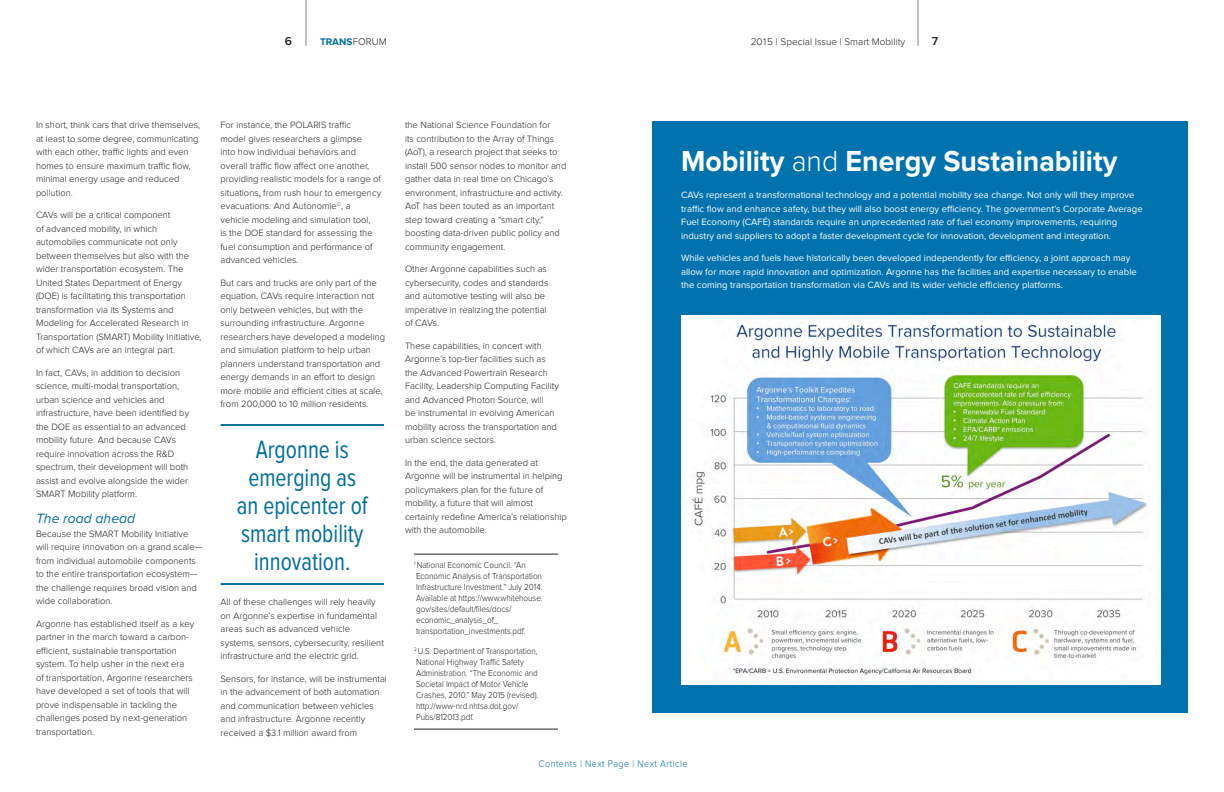
<style>
.page{position:relative;width:1224px;height:792px;background:#fff}
.page>*{position:absolute;margin:0;border:0;box-sizing:border-box;transform-origin:0 0}
.TF_body_text{font:700 30px "Proxima Nova";color:#fff;scale:.95 1}
.New_callouts{font:26px/28px "Proxima Nova Cond";color:#006f9f;text-align:center;scale:.9 1}
.headings{font:italic 14px "Proxima Nova";color:#006f9f}
.t1{font:600 12px "Proxima Nova";color:#231f20}
.t2{font:300 10px "Proxima Nova";color:#231f20}
.t3{font:300 10px "Proxima Nova";letter-spacing:.05em;color:#006f9f;scale:.9 1}
.t4{font:700 10px "Proxima Nova";color:#006f9f}
.TF_body_text-2{font:300 9.5px/13.5px "Proxima Nova";color:#231f20}
.TF_body_text-3{font:9.5px/13.5px "Proxima Nova";color:#fff}
.inside_body_text{font:300 9px/11px "Proxima Nova";color:#231f20;scale:.9 1}
.s1{font-weight:300;color:#231f20}
.s2{font-weight:300}
</style>
<div class="page">
<hr style="left:306px;top:0;width:1px;height:46px;background:#808285">
<hr style="left:918px;top:0;width:1px;height:46px;background:#808285">
<hr style="left:414px;top:554px;width:144px;height:1px;background:#231f20">
<hr style="left:414px;top:729px;width:144px;height:1px;background:#231f20">
<div style="left:652px;top:121px;width:536px;height:591px;background:#0073ae"></div>
<img style="left:681px;top:315px;width:479px;height:370px">
<hr style="left:221px;top:424px;width:163px;height:2px;background:#006f9f">
<hr style="left:221px;top:583px;width:163px;height:2px;background:#006f9f">
<p class="t1" style="left:285px;top:35px;width:9px">6</p>
<p class="t4" style="left:320px;top:37px;width:68px">TRANS<span class="s1">FORUM</span></p>
<p class="t2" style="left:751px;top:37px;width:156px">2015 | Special Issue | Smart Mobility</p>
<p class="t1" style="left:932px;top:35px;width:8px">7</p>
<p class="TF_body_text-2" style="left:36px;top:119px;width:166px">In short, think cars that drive themselves, at least to some degree, communicating with each other, traffic lights and even homes to ensure maximum traffic flow, minimal energy usage and reduced pollution.</p>
<p class="TF_body_text-2" style="left:36px;top:209px;width:167px">CAVs will be a critical component<br>of advanced mobility, in which automobiles communicate not only between themselves but also with the wider transportation ecosystem. The United States Department of Energy (DOE) is facilitating this transportation transformation via its Systems and Modeling for Accelerated Research in Transportation (SMART) Mobility Initiative, of which CAVs are an integral part.</p>
<p class="TF_body_text-2" style="left:36px;top:366px;width:155px">In fact, CAVs, in addition to decision science, multi-modal transportation, urban science and vehicles and infrastructure, have been identified by the DOE as essential to an advanced mobility future. And because CAVs require innovation across the R&amp;D spectrum, their development will both assist and evolve alongside the wider SMART Mobility platform.</p>
<p class="headings" style="left:36px;top:512px;width:101px">The road ahead</p>
<p class="TF_body_text-2" style="left:36px;top:527px;width:168px">Because the SMART Mobility Initiative will require innovation on a grand scale— from individual automobile components to the entire transportation ecosystem— the challenge requires broad vision and wide collaboration.</p>
<p class="TF_body_text-2" style="left:36px;top:617px;width:160px">Argonne has established itself as a key partner in the march toward a carbon&shy;efficient, sustainable transportation system. To help usher in the next era of transportation, Argonne researchers have developed a set of tools that will prove indispensable in tackling the challenges posed by next-generation transportation.</p>
<p class="TF_body_text-2" style="left:220px;top:119px;width:162px">For instance, the POLARIS traffic<br>model gives researchers a glimpse<br>into how individual behaviors and overall traffic flow affect one another, providing realistic models for a range of situations, from rush hour to emergency evacuations. And Autonomie<sup>©</sup>, a vehicle modeling and simulation tool,<br>is the DOE standard for assessing the fuel consumption and performance of advanced vehicles.</p>
<p class="TF_body_text-2" style="left:221px;top:276px;width:166px">But cars and trucks are only part of the equation. CAVs require interaction not only between vehicles, but with the surrounding infrastructure. Argonne researchers have developed a modeling and simulation platform to help urban planners understand transportation and energy demands in an effort to design more mobile and efficient cities at scale, from 200,000 to 10 million residents.</p>
<p class="New_callouts" style="left:237px;top:436px;width:147px">Argonne is emerging as an epicenter of smart mobility innovation.</p>
<p class="TF_body_text-2" style="left:221px;top:596px;width:165px">All of these challenges will rely heavily on Argonne’s expertise in fundamental areas such as advanced vehicle systems, sensors, cybersecurity, resilient infrastructure and the electric grid.</p>
<p class="TF_body_text-2" style="left:220px;top:672px;width:168px">Sensors, for instance, will be instrumental in the advancement of both automation and communication between vehicles and infrastructure. Argonne recently received a $3.1 million award from</p>
<p class="TF_body_text-2" style="left:405px;top:119px;width:163px">the National Science Foundation for<br>its contribution to the Array of Things (AoT), a research project that seeks to install 500 sensor nodes to monitor and gather data in real time on Chicago’s environment, infrastructure and activity.<br>AoT has been touted as an important step toward creating a “smart city,” boosting data-driven public policy and community engagement.</p>
<p class="TF_body_text-2" style="left:405px;top:263px;width:145px">Other Argonne capabilities such as cybersecurity, codes and standards and automotive testing will also be imperative in realizing the potential of CAVs.</p>
<p class="TF_body_text-2" style="left:405px;top:339px;width:155px">These capabilities, in concert with Argonne’s top-tier facilities such as the Advanced Powertrain Research Facility, Leadership Computing Facility and Advanced Photon Source, will<br>be instrumental in evolving American mobility across the transportation and urban science sectors.</p>
<p class="TF_body_text-2" style="left:405px;top:456px;width:163px">In the end, the data generated at Argonne will be instrumental in helping policymakers plan for the future of mobility, a future that will almost certainly redefine America’s relationship with the automobile.</p>
<p class="inside_body_text" style="left:414px;top:560px;width:144px"><sup>1</sup> National Economic Council. “An Economic Analysis of Transportation Infrastructure Investment.” July 2014.<br>Available at https://www.whitehouse. gov/sites/default/files/docs/ economic_analysis_of_ transportation_investments.pdf.</p>
<p class="inside_body_text" style="left:414px;top:646px;width:140px"><sup>2</sup> U.S. Department of Transportation,<br>National Highway Traffic Safety<br>Administration. “The Economic and<br>Societal Impact of Motor Vehicle<br>Crashes, 2010.” May 2015 (revised). http://www-nrd.nhtsa.dot.gov/<br>Pubs/812013.pdf.</p>
<p class="TF_body_text" style="left:681px;top:148px;width:461px">Mobility <span class="s2">and</span> Energy Sustainability</p>
<p class="TF_body_text-3" style="left:681px;top:189px;width:463px">CAVs represent a transformational technology and a potential mobility sea change. Not only will they improve traffic flow and enhance safety, but they will also boost energy efficiency. The government’s Corporate Average Fuel Economy (CAFÉ) standards require an unprecedented rate of fuel economy improvements, requiring industry and suppliers to adopt a faster development cycle for innovation, development and integration.</p>
<p class="TF_body_text-3" style="left:681px;top:252px;width:457px">While vehicles and fuels have historically been developed independently for efficiency, a joint approach may allow for more rapid innovation and optimization. Argonne has the facilities and expertise necessary to enable the coming transportation transformation via CAVs and its wider vehicle efficiency platforms.</p>
<p class="t3" style="left:539px;top:759px;width:167px">Contents | Next Page | Next Article</p>
</div>
